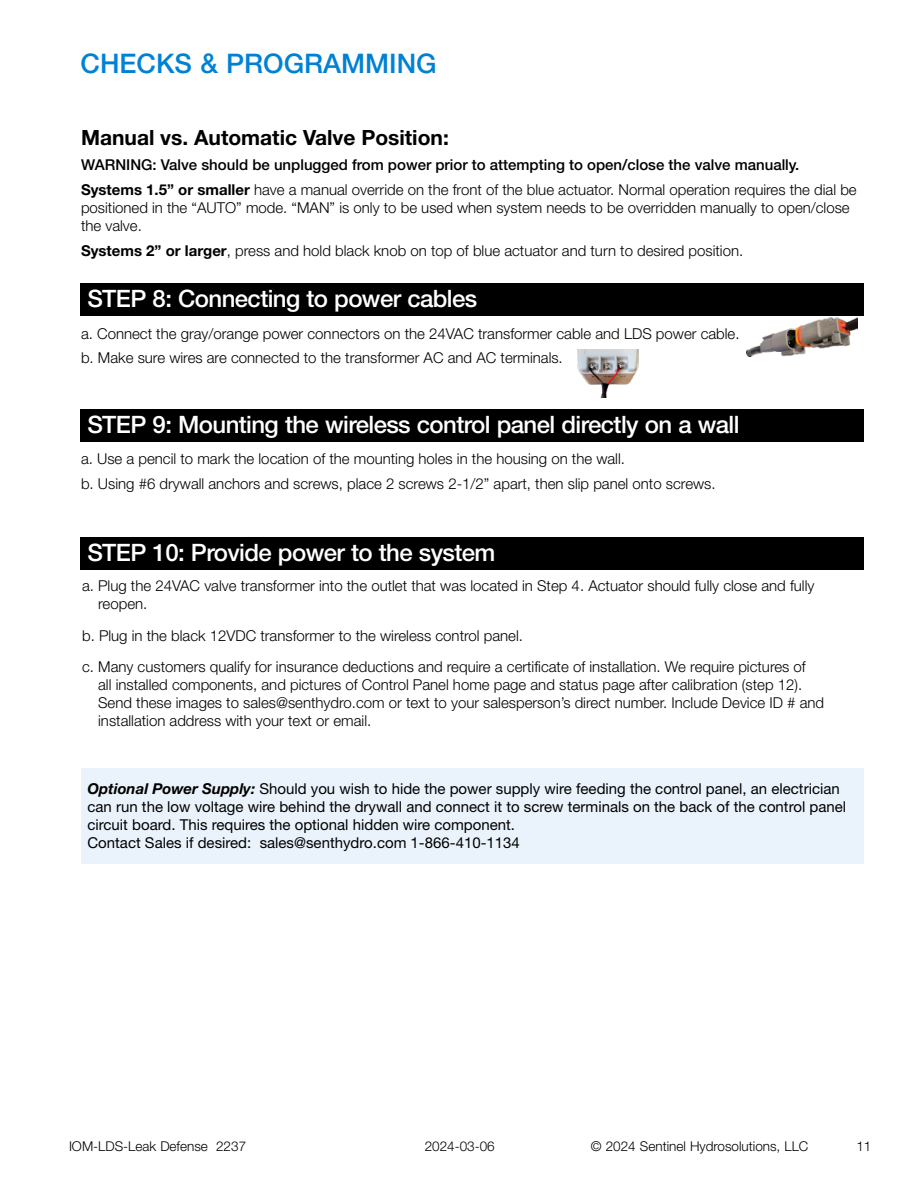
<style>
.page{position:relative;width:918px;height:1188px;background:#fff}
.page>*{position:absolute;margin:0;border:0;box-sizing:border-box;transform-origin:0 0}
.t1{font:500 27px "Helvetica Neue LT Std";color:#0082d3}
.t2{font:500 24px "Helvetica Neue LT Std";letter-spacing:-.025em;color:#fff}
.t3{font:700 21px "Helvetica Neue LT Std";color:#000}
.t4{font:300 15px/18px "Helvetica Neue LT Std";color:#000}
.t5{font:15px/18px "Helvetica Neue LT Std";color:#000}
.t6{font:500 15px/24.8px "Helvetica Neue LT Std";color:#000}
.t7{font:300 13.5px "Helvetica Neue LT Std";color:#000}
.s1{font-weight:700}
.s2{font-weight:300}
.s3{font-weight:700;font-style:italic}
</style>
<div class="page">
<div style="left:81px;top:284px;width:783px;height:32px;background:#000"></div>
<div style="left:81px;top:409px;width:783px;height:33px;background:#000"></div>
<div style="left:81px;top:537px;width:783px;height:33px;background:#000"></div>
<div style="left:81px;top:768px;width:783px;height:96px;background:#eaf3fb"></div>
<img style="left:578px;top:350px;width:60px;height:47px">
<img style="left:747px;top:318px;width:111px;height:39px">
<h1 class="t1" style="left:81px;top:48px;width:358px">CHECKS &amp; PROGRAMMING</h1>
<h3 class="t3" style="left:81px;top:125px;width:369px">Manual vs. Automatic Valve Position:</h3>
<p class="t6" style="left:81px;top:152px;width:777px">WARNING: Valve should be unplugged from power prior to attempting to open/close the valve manually.<br><span class="s1">Systems 1.5” or smaller</span> <span class="s2">have a manual override on the front of the blue actuator. Normal operation requires the dial be</span></p>
<p class="t4" style="left:81px;top:198px;width:770px">positioned in the “AUTO” mode. “MAN” is only to be used when system needs to be overridden manually to open/close the valve.</p>
<p class="t4" style="left:81px;top:241px;width:664px"><span class="s1">Systems 2” or larger</span>, press and hold black knob on top of blue actuator and turn to desired position.</p>
<h2 class="t2" style="left:87px;top:285px;width:391px">STEP 8: Connecting to power cables</h2>
<p class="t4" style="left:81px;top:321px;width:660px;line-height:24.8px">a. Connect the gray/orange power connectors on the 24VAC transformer cable and LDS power cable. b. Make sure wires are connected to the transformer AC and AC terminals.</p>
<h2 class="t2" style="left:87px;top:410px;width:654px">STEP 9: Mounting the wireless control panel directly on a wall</h2>
<p class="t4" style="left:81px;top:446px;width:636px;line-height:24.8px">a. Use a pencil to mark the location of the mounting holes in the housing on the wall.<br>b. Using #6 drywall anchors and screws, place 2 screws 2-1/2” apart, then slip panel onto screws.</p>
<h2 class="t2" style="left:87px;top:538px;width:410px">STEP 10: Provide power to the system</h2>
<p class="t4" style="left:98px;top:577px;width:718px;text-indent:-16px">a. Plug the 24VAC valve transformer into the outlet that was located in Step 4. Actuator should fully close and fully reopen.</p>
<p class="t4" style="left:82px;top:619px;width:725px;line-height:31.5px">b. Plug in the black 12VDC transformer to the wireless control panel.<br>c. Many customers qualify for insurance deductions and require a certificate of installation. We require pictures of</p>
<p class="t4" style="left:98px;top:676px;width:728px">all installed components, and pictures of Control Panel home page and status page after calibration (step 12).<br>Send these images to sales@senthydro.com or text to your salesperson’s direct number. Include Device ID # and installation address with your text or email.</p>
<p class="t5" style="left:87px;top:779px;width:760px"><span class="s3">Optional Power Supply:</span> Should you wish to hide the power supply wire feeding the control panel, an electrician can run the low voltage wire behind the drywall and connect it to screw terminals on the back of the control panel circuit board. This requires the optional hidden wire component.<br>Contact Sales if desired: sales@senthydro.com 1-866-410-1134</p>
<p class="t7" style="left:69px;top:1138px;width:179px">IOM-LDS-Leak Defense 2237</p>
<p class="t7" style="left:425px;top:1138px;width:72px">2024-03-06</p>
<p class="t7" style="left:591px;top:1138px;width:219px">© 2024 Sentinel Hydrosolutions, LLC</p>
<p class="t7" style="left:856px;top:1138px;width:17px">11</p>
</div>
